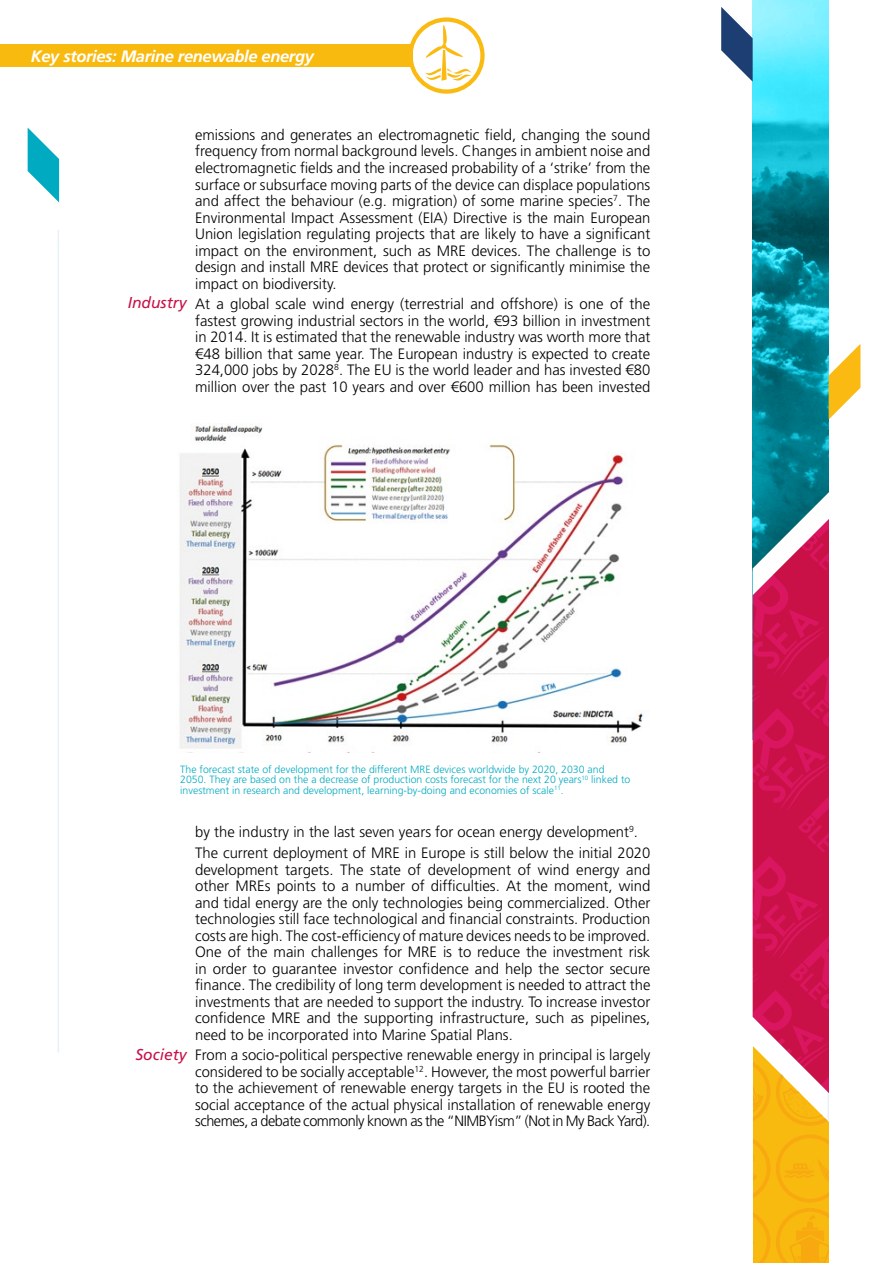
<style>
.page{position:relative;width:893px;height:1263px;background:#fff}
.page>*{position:absolute;margin:0;border:0;box-sizing:border-box;transform-origin:0 0}
.heading_1{font:italic 700 16.5px "Frutiger LT Std";letter-spacing:-.02em;color:#fff}
.Titre-colonne{font:italic 15.75px "Frutiger LT Std";color:#c91148}
.contenu-principale{font:300 15px/16.5px "Frutiger LT Std";color:#000;text-align:justify}
.t1{font:300 10.5px/10.5px "Frutiger LT Std";color:#00aac0}
</style>
<div class="page">
<div style="left:0;top:44px;width:412px;height:23px;background:#f9ba0f"></div>
<svg style="left:28px;top:128px;width:31px;height:74px"></svg>
<hr style="left:58px;top:230px;width:1px;height:822px;background:#e6f2f6">
<img style="left:179px;top:423px;width:465px;height:326px">
<svg style="left:410px;top:17px;width:75px;height:77px"></svg>
<img style="left:753px;top:0;width:76px;height:428px">
<svg style="left:753px;top:428px;width:76px;height:27px;background:#008596"></svg>
<svg style="left:753px;top:1157px;width:76px;height:106px;background:#f8b50f"></svg>
<svg style="left:721px;top:7px;width:32px;height:74px"></svg>
<svg style="left:829px;top:344px;width:31px;height:75px"></svg>
<svg style="left:753px;top:455px;width:76px;height:702px;background:#bf415c"></svg>
<p class="heading_1" style="left:31px;top:46px;width:285px">Key stories: Marine renewable energy</p>
<p class="contenu-principale" style="left:195px;top:127px;width:457px">emissions and generates an electromagnetic field, changing the sound frequency from normal background levels. Changes in ambient noise and electromagnetic fields and the increased probability of a ‘strike’ from the surface or subsurface moving parts of the device can displace populations and affect the behaviour (e.g. migration) of some marine species<sup>7</sup>. The Environmental Impact Assessment (EIA) Directive is the main European Union legislation regulating projects that are likely to have a significant impact on the environment, such as MRE devices. The challenge is to design and install MRE devices that protect or significantly minimise the impact on biodiversity.</p>
<p class="contenu-principale" style="left:195px;top:296px;width:457px">At a global scale wind energy (terrestrial and offshore) is one of the fastest growing industrial sectors in the world, €93 billion in investment in 2014. It is estimated that the renewable industry was worth more that €48 billion that same year. The European industry is expected to create 324,000 jobs by 2028<sup>8</sup>. The EU is the world leader and has invested €80 million over the past 10 years and over €600 million has been invested</p>
<p class="Titre-colonne" style="left:128px;top:293px;width:60px">Industry</p>
<p class="t1" style="left:180px;top:764px;width:452px">The forecast state of development for the different MRE devices worldwide by 2020, 2030 and<br>2050. They are based on the a decrease of production costs forecast for the next 20 years<sup>10</sup> linked to investment in research and development, learning-by-doing and economies of scale<sup>11</sup>.</p>
<p class="contenu-principale" style="left:195px;top:824px;width:444px">by the industry in the last seven years for ocean energy development<sup>9</sup>.</p>
<p class="contenu-principale" style="left:195px;top:845px;width:457px">The current deployment of MRE in Europe is still below the initial 2020 development targets. The state of development of wind energy and other MREs points to a number of difficulties. At the moment, wind and tidal energy are the only technologies being commercialized. Other technologies still face technological and financial constraints. Production costs are high. The cost-efficiency of mature devices needs to be improved.<br>One of the main challenges for MRE is to reduce the investment risk in order to guarantee investor confidence and help the sector secure finance. The credibility of long term development is needed to attract the investments that are needed to support the industry. To increase investor confidence MRE and the supporting infrastructure, such as pipelines, need to be incorporated into Marine Spatial Plans.</p>
<p class="contenu-principale" style="left:195px;top:1047px;width:457px">From a socio-political perspective renewable energy in principal is largely considered to be socially acceptable<sup>12</sup>. However, the most powerful barrier to the achievement of renewable energy targets in the EU is rooted the social acceptance of the actual physical installation of renewable energy schemes, a debate commonly known as the “NIMBYism” (Not in My Back Yard).</p>
<p class="Titre-colonne" style="left:136px;top:1045px;width:53px">Society</p>
</div>
